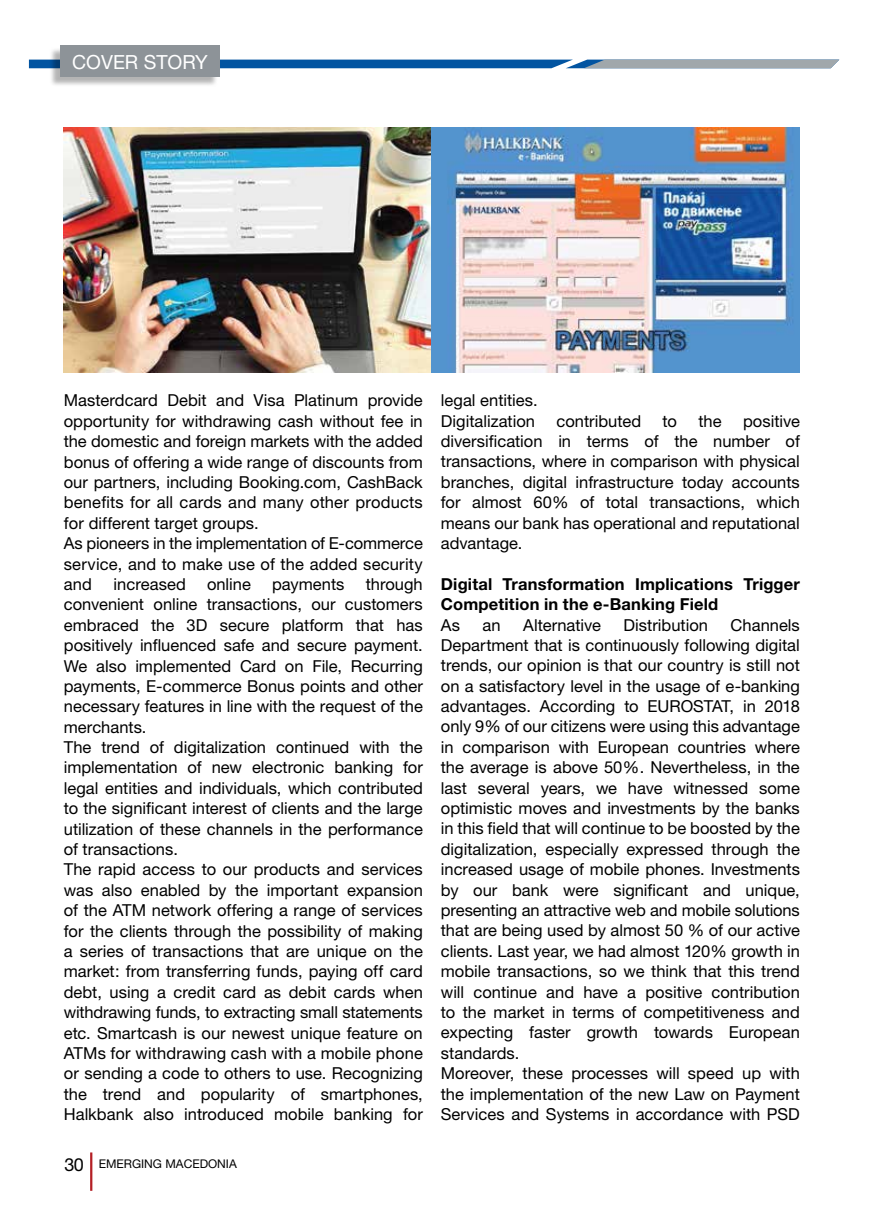
<style>
.page{position:relative;width:885px;height:1212px;background:#fff}
.page>*{position:absolute;margin:0;border:0;box-sizing:border-box;transform-origin:0 0}
.t1{font:19.5px "Helvetica Neue";color:#fff}
.t2{font:16.5px/20.4px "Helvetica Neue";color:#000}
.t3{font:700 16.5px/20.4px "Helvetica Neue";letter-spacing:.01em;color:#000}
.t4{font:12px "Helvetica Neue";color:#000}
.s1{font-size:18px}
</style>
<div class="page">
<svg style="left:29px;top:60px;width:810px;height:8px;background:#4478a7"></svg>
<div style="left:50px;top:47px;width:168px;height:41px;background:#000;opacity:.3"></div>
<div style="left:60px;top:46px;width:159px;height:31px;background:#8d9398"></div>
<hr style="left:90px;top:1152px;width:2px;height:39px;background:#b42025">
<img style="left:64px;top:128px;width:735px;height:245px">
<p class="t1" style="left:72px;top:51px;width:137px">COVER STORY</p>
<p class="t2" style="left:64px;top:390px;width:360px">Masterdcard Debit and Visa Platinum provide opportunity for withdrawing cash without fee in the domestic and foreign markets with the added bonus of offering a wide range of discounts from our partners, including Booking.com, CashBack benefits for all cards and many other products for different target groups.<br>As pioneers in the implementation of E-commerce service, and to make use of the added security and</p>
<p class="t2" style="left:64px;top:574px;width:360px;text-indent:302px">through convenient online transactions, our customers embraced the 3D secure platform that has positively influenced safe and secure payment.<br>We also implemented Card on File, Recurring payments, E-commerce Bonus points and other necessary features in line with the request of the merchants.<br>The trend of digitalization continued with the implementation of new electronic banking for legal entities and individuals, which contributed to the significant interest of clients and the large utilization of these channels in the performance of transactions.<br>The rapid access to our products and services was also enabled by the important expansion of the ATM network offering a range of services for the clients through the possibility of making a series of transactions that are unique on the market: from transferring funds, paying off card debt, using a credit card as debit cards when withdrawing funds, to extracting small statements etc. Smartcash is our newest unique feature on ATMs for withdrawing cash with a mobile phone or sending a code to others to use. Recognizing the trend and popularity of smartphones, Halkbank also introduced mobile banking for</p>
<p class="t2" style="left:114px;top:574px;width:74px">increased</p>
<p class="t2" style="left:207px;top:574px;width:45px">online</p>
<p class="t2" style="left:272px;top:574px;width:74px">payments</p>
<p class="t4" style="left:64px;top:1156px;width:174px"><span class="s1">30</span> EMERGING MACEDONIA</p>
<p class="t2" style="left:441px;top:390px;width:98px">legal entities.<br>Digitalization</p>
<p class="t2" style="left:441px;top:410px;width:360px;text-align:justify;text-indent:302px">positive diversification in terms of the number of transactions, where in comparison with physical branches, digital infrastructure today accounts for almost 60% of total transactions, which means our bank has operational and reputational advantage.</p>
<p class="t3" style="left:441px;top:573px;width:360px">Digital Transformation Implications Trigger<br>Competition in the e-Banking Field</p>
<p class="t2" style="left:441px;top:614px;width:21px">As</p>
<p class="t2" style="left:482px;top:614px;width:20px">an</p>
<p class="t2" style="left:523px;top:614px;width:79px">Alternative</p>
<p class="t2" style="left:623px;top:614px;width:86px">Distribution</p>
<p class="t2" style="left:556px;top:410px;width:86px">contributed</p>
<p class="t2" style="left:662px;top:410px;width:16px">to</p>
<p class="t2" style="left:698px;top:410px;width:25px">the</p>
<p class="t2" style="left:441px;top:614px;width:360px;text-indent:290px">Channels Department that is continuously following digital trends, our opinion is that our country is still not on a satisfactory level in the usage of e-banking advantages. According to EUROSTAT, in 2018 only 9% of our citizens were using this advantage in comparison with European countries where the average is above 50%. Nevertheless, in the last several years, we have witnessed some optimistic moves and investments by the banks in this field that will continue to be boosted by the digitalization, especially expressed through the increased usage of mobile phones. Investments by our bank were significant and unique, presenting an attractive web and mobile solutions that are being used by almost 50 % of our active clients. Last year, we had almost 120% growth in mobile transactions, so we think that this trend will continue and have a positive contribution to the market in terms of competitiveness and expecting faster growth towards European standards.<br>Moreover, these processes will speed up with the implementation of the new Law on Payment Services and Systems in accordance with PSD</p>
</div>
